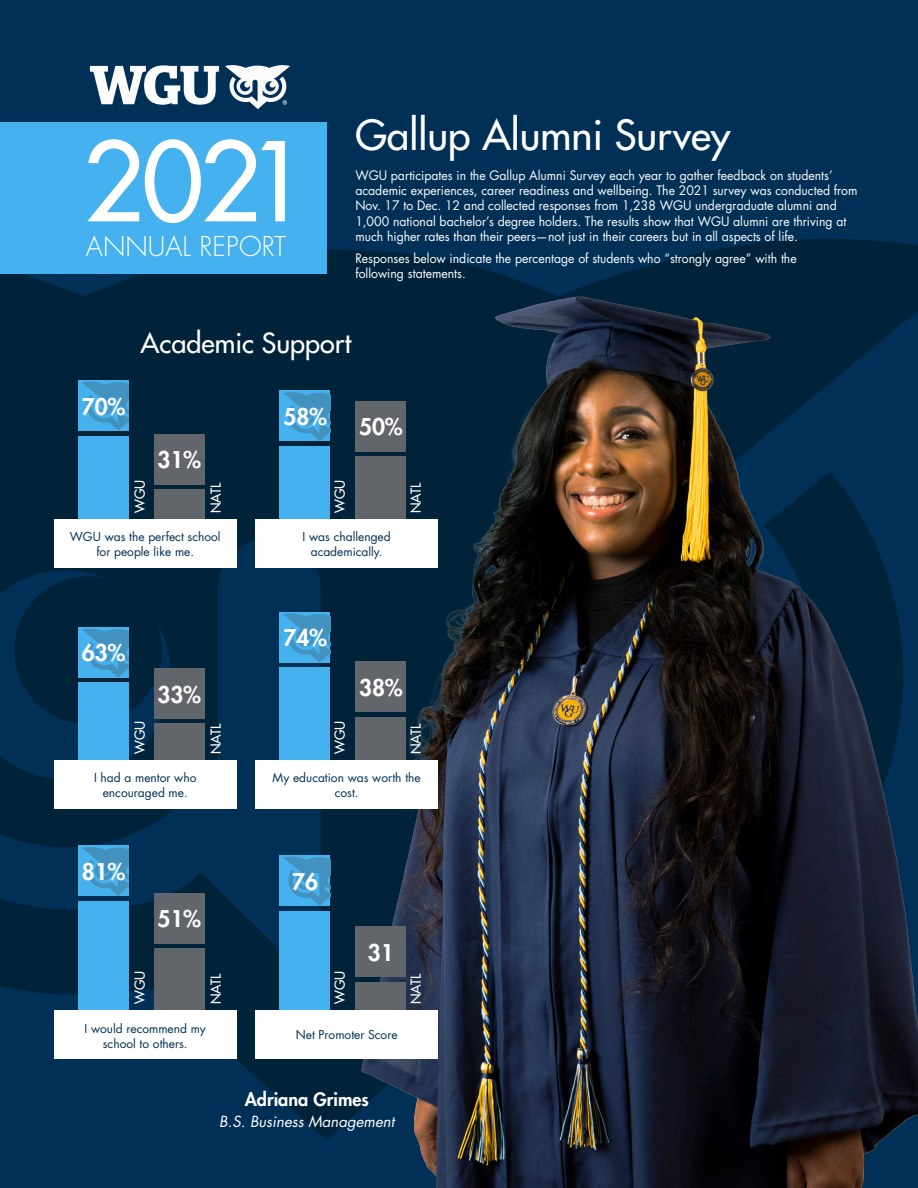
<style>
.page{position:relative;width:918px;height:1188px;background:#003056}
.page>*{position:absolute;margin:0;border:0;box-sizing:border-box;transform-origin:0 0}
.t1{font:500 106.65px "Futura Std";color:#fff}
.t2{font:500 40.5px "Futura Std";color:#fff}
.t3{font:500 27px "Futura Std";color:#fff}
.t4{font:300 26.55px "Futura Std";color:#fff}
.t5{font:800 22.5px "Futura Std";color:#fff}
.t6{font:800 18px "Futura Std";color:#fff}
.t7{font:italic 15px "Futura Std";color:#fff}
.t8{font:500 13.5px "Futura Std";color:#fff}
.t9{font:12.75px/15.3px "Futura Std";color:#fff;scale:.96 1}
.t10{font:12px/15px "Futura Std";color:#003056;text-align:center}
</style>
<div class="page">
<svg style="left:0;top:273px;width:281px;height:826px;fill:#00233a"></svg>
<img style="left:281px;top:239px;width:637px;height:949px">
<div style="left:78px;top:436px;width:51px;height:113px;background:#46b1ef"></div>
<div style="left:78px;top:683px;width:51px;height:113px;background:#46b1ef"></div>
<div style="left:78px;top:901px;width:51px;height:114px;background:#46b1ef"></div>
<div style="left:280px;top:446px;width:50px;height:114px;background:#46b1ef"></div>
<div style="left:280px;top:668px;width:50px;height:113px;background:#46b1ef"></div>
<div style="left:280px;top:911px;width:50px;height:113px;background:#46b1ef"></div>
<div style="left:154px;top:489px;width:51px;height:70px;background:#62656a"></div>
<div style="left:154px;top:724px;width:51px;height:70px;background:#62656a"></div>
<div style="left:154px;top:948px;width:51px;height:70px;background:#62656a"></div>
<div style="left:355px;top:456px;width:51px;height:71px;background:#62656a"></div>
<div style="left:355px;top:717px;width:51px;height:70px;background:#62656a"></div>
<div style="left:355px;top:982px;width:51px;height:70px;background:#62656a"></div>
<div style="left:78px;top:380px;width:51px;height:51px;background:#46b1ef"></div>
<div style="left:78px;top:627px;width:51px;height:51px;background:#46b1ef"></div>
<div style="left:78px;top:845px;width:51px;height:51px;background:#46b1ef"></div>
<div style="left:280px;top:390px;width:50px;height:51px;background:#46b1ef"></div>
<div style="left:280px;top:612px;width:50px;height:51px;background:#46b1ef"></div>
<div style="left:280px;top:855px;width:50px;height:51px;background:#46b1ef"></div>
<div style="left:154px;top:434px;width:51px;height:50px;background:#62656a"></div>
<div style="left:154px;top:668px;width:51px;height:51px;background:#62656a"></div>
<div style="left:154px;top:893px;width:51px;height:51px;background:#62656a"></div>
<div style="left:355px;top:401px;width:51px;height:51px;background:#62656a"></div>
<div style="left:355px;top:662px;width:51px;height:50px;background:#62656a"></div>
<div style="left:355px;top:927px;width:51px;height:50px;background:#62656a"></div>
<svg style="left:82px;top:381px;width:47px;height:50px"></svg>
<svg style="left:82px;top:628px;width:47px;height:50px"></svg>
<svg style="left:82px;top:847px;width:47px;height:49px"></svg>
<svg style="left:284px;top:392px;width:46px;height:49px"></svg>
<svg style="left:284px;top:613px;width:46px;height:50px"></svg>
<svg style="left:284px;top:856px;width:46px;height:50px"></svg>
<div style="left:0;top:122px;width:327px;height:151px;background:#46b1ef"></div>
<svg style="left:90px;top:65px;width:129px;height:40px"></svg>
<svg style="left:225px;top:65px;width:65px;height:44px"></svg>
<div style="left:54px;top:519px;width:183px;height:49px;background:#fff"></div>
<div style="left:54px;top:760px;width:183px;height:48px;background:#fff"></div>
<div style="left:54px;top:1010px;width:183px;height:48px;background:#fff"></div>
<div style="left:255px;top:519px;width:183px;height:49px;background:#fff"></div>
<div style="left:255px;top:760px;width:183px;height:48px;background:#fff"></div>
<div style="left:255px;top:1010px;width:183px;height:48px;background:#fff"></div>
<p class="t1" style="left:83px;top:115px;width:229px">2021</p>
<p class="t4" style="left:86px;top:230px;width:202px">ANNUAL REPORT</p>
<p class="t2" style="left:355px;top:110px;width:377px">Gallup Alumni Survey</p>
<p class="t9" style="left:355px;top:168px;width:525px">WGU participates in the Gallup Alumni Survey each year to gather feedback on students’ academic experiences, career readiness and wellbeing. The 2021 survey was conducted from Nov. 17 to Dec. 12 and collected responses from 1,238 WGU undergraduate alumni and 1,000 national bachelor’s degree holders. The results show that WGU alumni are thriving at much higher rates than their peers—not just in their careers but in all aspects of life.</p>
<p class="t9" style="left:355px;top:251px;width:461px">Responses below indicate the percentage of students who “strongly agree” with the following statements.</p>
<p class="t3" style="left:141px;top:326px;width:212px">Academic Support</p>
<p class="t5" style="left:82px;top:392px;width:45px">70%</p>
<p class="t8" style="left:131px;top:513px;width:35px;rotate:-90deg">WGU</p>
<p class="t5" style="left:158px;top:446px;width:45px">31%</p>
<p class="t8" style="left:207px;top:513px;width:32px;rotate:-90deg">NATL</p>
<p class="t5" style="left:283px;top:403px;width:45px">58%</p>
<p class="t5" style="left:359px;top:413px;width:45px">50%</p>
<p class="t8" style="left:331px;top:513px;width:35px;rotate:-90deg">WGU</p>
<p class="t8" style="left:407px;top:513px;width:32px;rotate:-90deg">NATL</p>
<p class="t10" style="left:70px;top:529px;width:152px">WGU was the perfect school for people like me.</p>
<p class="t5" style="left:82px;top:639px;width:45px">63%</p>
<p class="t8" style="left:131px;top:754px;width:35px;rotate:-90deg">WGU</p>
<p class="t5" style="left:158px;top:680px;width:45px">33%</p>
<p class="t10" style="left:94px;top:770px;width:104px">I had a mentor who encouraged me.</p>
<p class="t8" style="left:207px;top:754px;width:32px;rotate:-90deg">NATL</p>
<p class="t5" style="left:82px;top:857px;width:45px">81%</p>
<p class="t5" style="left:158px;top:905px;width:45px">51%</p>
<p class="t8" style="left:131px;top:1004px;width:35px;rotate:-90deg">WGU</p>
<p class="t8" style="left:207px;top:1004px;width:32px;rotate:-90deg">NATL</p>
<p class="t10" style="left:85px;top:1021px;width:123px">I would recommend my school to others.</p>
<p class="t10" style="left:303px;top:529px;width:90px">I was challenged academically.</p>
<p class="t5" style="left:283px;top:624px;width:45px">74%</p>
<p class="t8" style="left:331px;top:754px;width:35px;rotate:-90deg">WGU</p>
<p class="t5" style="left:359px;top:674px;width:45px">38%</p>
<p class="t8" style="left:407px;top:754px;width:32px;rotate:-90deg">NATL</p>
<p class="t10" style="left:273px;top:770px;width:150px">My education was worth the cost.</p>
<p class="t5" style="left:292px;top:867px;width:27px">76</p>
<p class="t8" style="left:331px;top:1004px;width:35px;rotate:-90deg">WGU</p>
<p class="t5" style="left:368px;top:939px;width:27px">31</p>
<p class="t10" style="left:296px;top:1027px;width:103px">Net Promoter Score</p>
<p class="t8" style="left:407px;top:1004px;width:32px;rotate:-90deg">NATL</p>
<p class="t6" style="left:245px;top:1088px;width:126px">Adriana Grimes</p>
<p class="t7" style="left:219px;top:1112px;width:177px">B.S. Business Management</p>
</div>
